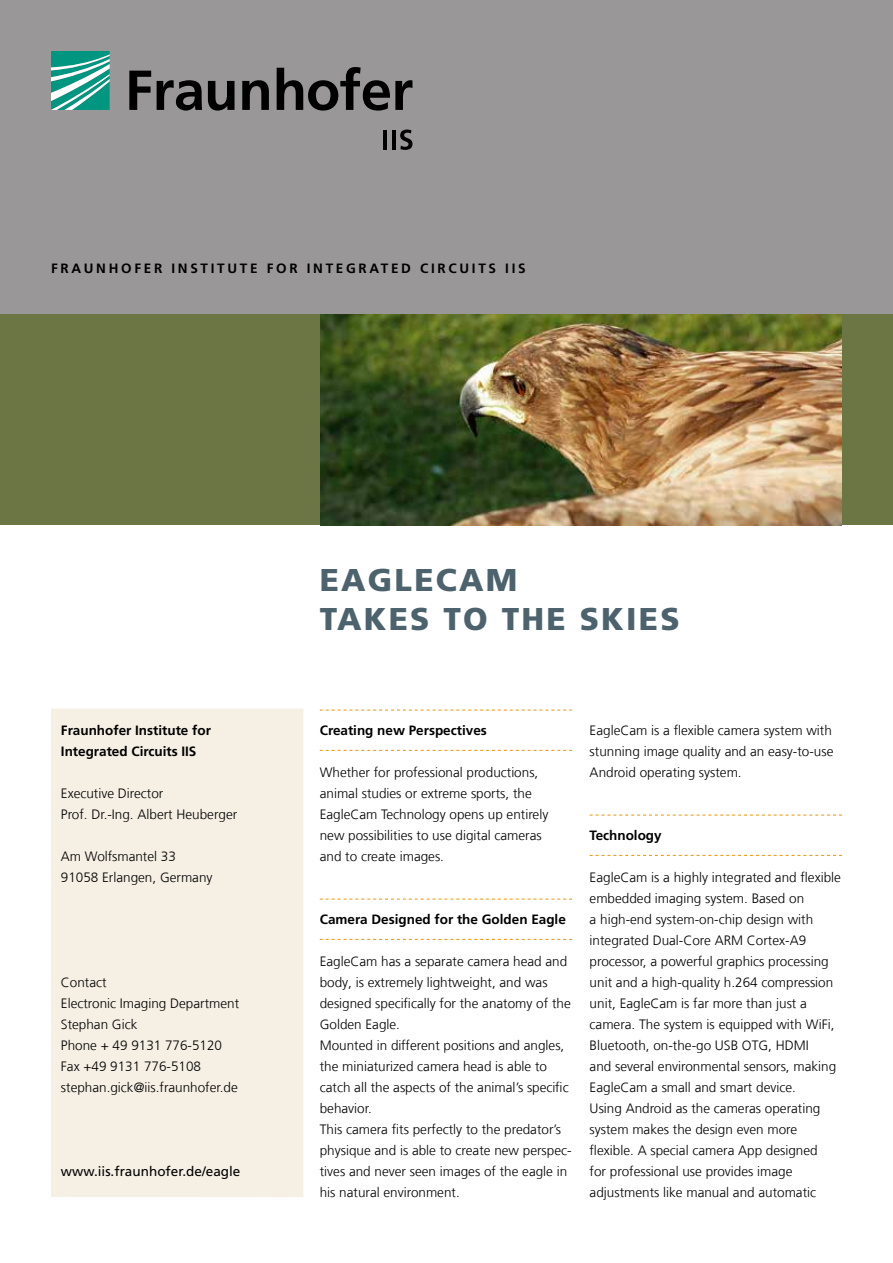
<style>
.page{position:relative;width:893px;height:1263px;background:#fff}
.page>*{position:absolute;margin:0;border:0;box-sizing:border-box;transform-origin:0 0}
.t1{font:900 31.5px/39px "Frutiger LT Com";letter-spacing:.07em;color:#4c626c}
.t2{font:300 13.5px/21px "Frutiger LT Com";color:#000}
.t3{font:700 13.5px/21px "Frutiger LT Com";color:#000}
.t4{font:700 13.5px "Frutiger LT Com";letter-spacing:.2em;color:#000}
.t5{font:13.5px "Frutiger LT Com";color:#000}
</style>
<div class="page">
<div style="left:0;top:0;width:893px;height:315px;background:#999797"></div>
<svg style="left:51px;top:51px;width:59px;height:59px;background:#4ab2a2"></svg>
<svg style="left:129px;top:67px;width:283px;height:44px"></svg>
<hr style="left:383px;top:130px;width:4px;height:20px;background:#000">
<hr style="left:392px;top:130px;width:4px;height:20px;background:#000">
<svg style="left:400px;top:130px;width:12px;height:20px"></svg>
<div style="left:51px;top:708px;width:252px;height:489px;background:#f5efe4"></div>
<div style="left:0;top:315px;width:893px;height:210px;background:#6c7544"></div>
<svg style="left:320px;top:710px;width:252px;height:1px"></svg>
<svg style="left:320px;top:750px;width:252px;height:1px"></svg>
<svg style="left:320px;top:899px;width:252px;height:1px"></svg>
<svg style="left:320px;top:939px;width:252px;height:1px"></svg>
<svg style="left:590px;top:815px;width:252px;height:1px"></svg>
<svg style="left:590px;top:855px;width:252px;height:1px"></svg>
<img style="left:320px;top:315px;width:522px;height:210px">
<p class="t4" style="left:51px;top:260px;width:476px">FRAUNHOFER INSTITUTE FOR INTEGRATED CIRCUITS IIS</p>
<p class="t3" style="left:61px;top:720px;width:152px">Fraunhofer Institute for<br>Integrated Circuits IIS</p>
<p class="t2" style="left:61px;top:783px;width:178px">Executive Director<br>Prof. Dr.-Ing. Albert Heuberger</p>
<p class="t2" style="left:61px;top:846px;width:153px">Am Wolfsmantel 33<br>91058 Erlangen, Germany</p>
<p class="t2" style="left:61px;top:972px;width:180px">Contact<br>Electronic Imaging Department<br>Stephan Gick<br>Phone + 49 9131 776-5120<br>Fax +49 9131 776-5108 stephan.gick@iis.fraunhofer.de</p>
<p class="t5" style="left:61px;top:1164px;width:181px">www.iis.fraunhofer.de/eagle</p>
<h1 class="t1" style="left:320px;top:561px;width:361px">EAGLECAM<br>TAKES TO THE SKIES</h1>
<p class="t3" style="left:320px;top:720px;width:169px">Creating new Perspectives</p>
<p class="t2" style="left:320px;top:762px;width:230px">Whether for professional productions, animal studies or extreme sports, the EagleCam Technology opens up entirely new possibilities to use digital cameras and to create images.</p>
<p class="t3" style="left:320px;top:909px;width:248px">Camera Designed for the Golden Eagle</p>
<p class="t2" style="left:320px;top:951px;width:253px">EagleCam has a separate camera head and body, is extremely lightweight, and was designed specifically for the anatomy of the Golden Eagle.<br>Mounted in different positions and angles, the miniaturized camera head is able to catch all the aspects of the animal’s specific behavior.<br>This camera fits perfectly to the predator’s physique and is able to create new perspec&shy;tives and never seen images of the eagle in his natural environment.</p>
<p class="t2" style="left:590px;top:720px;width:245px;text-align:justify">EagleCam is a flexible camera system with stunning image quality and an easy-to-use Android operating system.</p>
<p class="t3" style="left:590px;top:825px;width:74px">Technology</p>
<p class="t2" style="left:590px;top:867px;width:253px">EagleCam is a highly integrated and flexible embedded imaging system. Based on<br>a high-end system-on-chip design with integrated Dual-Core ARM Cortex-A9 processor, a powerful graphics processing unit and a high-quality h.264 compression unit, EagleCam is far more than just a camera. The system is equipped with WiFi, Bluetooth, on-the-go USB OTG, HDMI<br>and several environmental sensors, making EagleCam a small and smart device.<br>Using Android as the cameras operating system makes the design even more flexible. A special camera App designed<br>for professional use provides image adjustments like manual and automatic</p>
</div>
